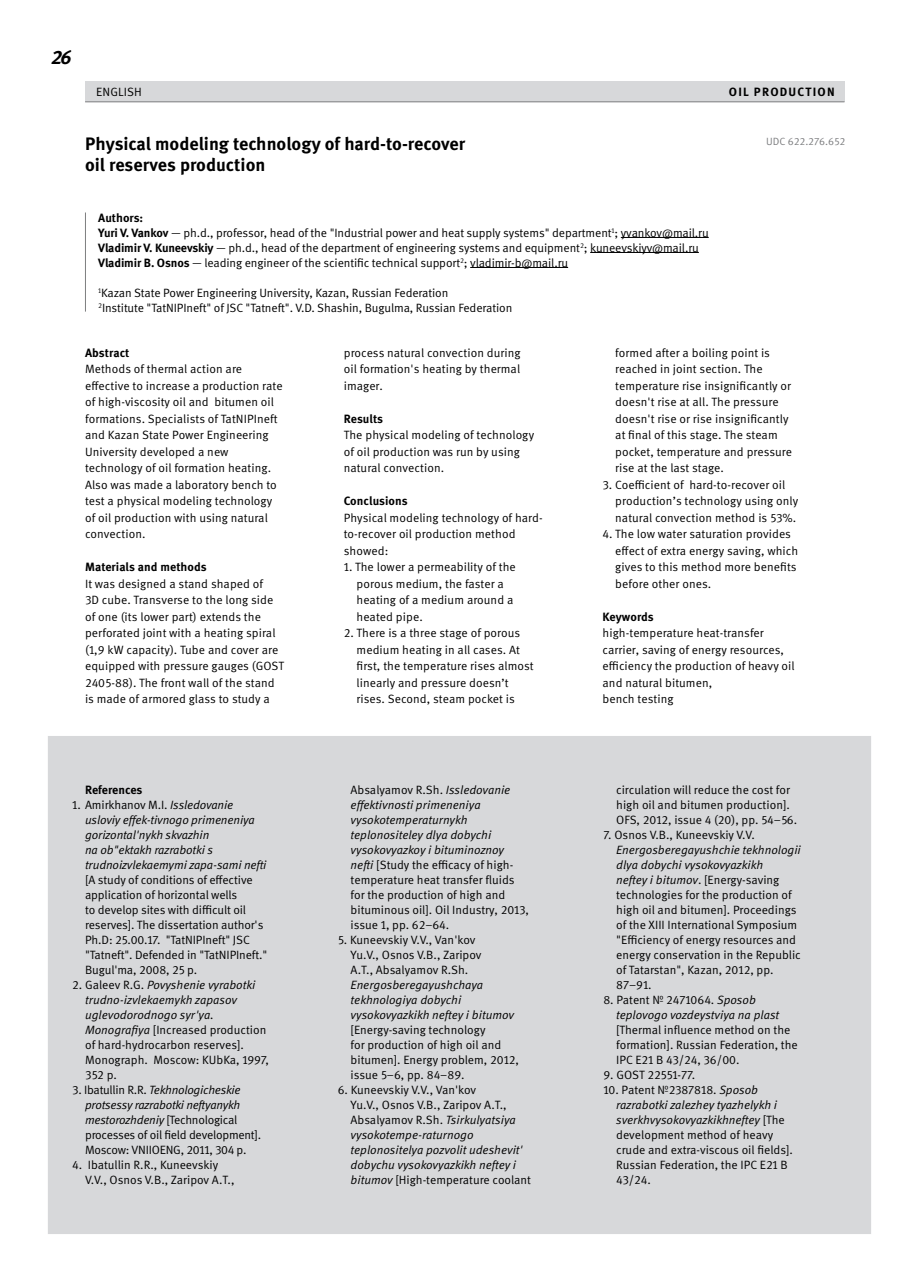
<style>
.page{position:relative;width:919px;height:1272px;background:#fff}
.page>*{position:absolute;margin:0;border:0;box-sizing:border-box;transform-origin:0 0}
.t1{font:italic 700 19.5px "Meta Pro";color:#000}
.t2{font:700 18px/21px "Meta Pro";color:#000}
.t3{font:12px/15px "Meta Pro";color:#000}
.t4{font:italic 12px/15px "Meta Pro";letter-spacing:-.005em;color:#000}
.t5{font:12px/15px "Meta Pro";letter-spacing:-.02em;color:#000}
.t6{font:700 12px "Meta Pro";letter-spacing:.005em;color:#000}
.t7{font:700 12px "Meta Pro";letter-spacing:.1em;color:#000}
.t8{font:10.5px "Meta Pro";letter-spacing:-.005em;color:#7d7e80}
.s1{font-weight:700}
.s2{font-style:normal}
.s3{font-style:italic}
</style>
<div class="page">
<div style="left:48px;top:736px;width:823px;height:497px;background:#d7d8da"></div>
<hr style="left:620px;top:237px;width:88px;height:1px;background:#000">
<hr style="left:590px;top:252px;width:108px;height:1px;background:#000">
<hr style="left:470px;top:267px;width:98px;height:1px;background:#000">
<div style="left:85px;top:81px;width:759px;height:20px;background:#d7d8da"></div>
<hr style="left:85px;top:101px;width:759px;height:1px;background:#7d7e80">
<hr style="left:85px;top:212px;width:1px;height:99px;background:#7d7e80">
<h1 class="t1" style="left:51px;top:44px;width:22px">26</h1>
<p class="t3" style="left:96px;top:84px;width:47px">ENGLISH</p>
<p class="t7" style="left:728px;top:84px;width:107px">OIL PRODUCTION</p>
<h2 class="t2" style="left:85px;top:134px;width:381px">Physical modeling technology of hard-to-recover oil reserves production</h2>
<p class="t3" style="left:98px;top:210px;width:612px"><span class="s1">Authors:<br>Yuri V. Vankov</span> — ph.d., professor, head of the "Industrial power and heat supply systems" department<sup>1</sup>; yvankov@mail.ru <span class="s1">Vladimir V. Kuneevskiy</span> — ph.d., head of the department of engineering systems and equipment<sup>2</sup>; kuneevskiyv@mail.ru <span class="s1">Vladimir B. Osnos</span> — leading engineer of the scientific technical support<sup>2</sup>; vladimir-b@mail.ru</p>
<p class="t3" style="left:98px;top:285px;width:415px"><sup>1</sup>Kazan State Power Engineering University, Kazan, Russian Federation<br><sup>2</sup>Institute "TatNIPIneft" of JSC "Tatneft". V.D. Shashin, Bugulma, Russian Federation</p>
<p class="t8" style="left:766px;top:134px;width:80px">UDC 622.276.652</p>
<p class="t6" style="left:85px;top:345px;width:46px">Abstract</p>
<p class="t3" style="left:85px;top:361px;width:199px;line-height:16.5px">Methods of thermal action are effective to increase a production rate of high-viscosity oil and bitumen oil formations. Specialists of TatNIPIneft and Kazan State Power Engineering University developed a new technology of oil formation heating.<br>Also was made a laboratory bench to test a physical modeling technology of oil production with using natural convection.</p>
<p class="t6" style="left:85px;top:559px;width:123px">Materials and methods</p>
<p class="t3" style="left:85px;top:576px;width:200px;line-height:16.5px">It was designed a stand shaped of<br>3D cube. Transverse to the long side of one (its lower part) extends the perforated joint with a heating spiral (1,9 kW capacity). Tube and cover are equipped with pressure gauges (GOST 2405-88). The front wall of the stand is made of armored glass to study a</p>
<p class="t3" style="left:344px;top:345px;width:178px;line-height:16.5px;text-align:justify">process natural convection during oil formation's heating by thermal imager.</p>
<p class="t6" style="left:344px;top:411px;width:41px">Results</p>
<p class="t3" style="left:344px;top:427px;width:192px;line-height:16.5px">The physical modeling of technology of oil production was run by using natural convection.</p>
<p class="t6" style="left:344px;top:493px;width:65px">Conclusions</p>
<p class="t3" style="left:344px;top:510px;width:200px;line-height:16.5px">Physical modeling technology of hard&shy;to-recover oil production method showed:</p>
<p class="t3" style="left:356px;top:559px;width:161px;line-height:16.5px;text-indent:-13px">1. The lower a permeability of the porous medium, the faster a heating of a medium around a heated pipe.</p>
<p class="t3" style="left:356px;top:625px;width:179px;line-height:16.5px;text-indent:-13px">2. There is a three stage of porous medium heating in all cases. At first, the temperature rises almost linearly and pressure doesn’t rises. Second, steam pocket is</p>
<p class="t3" style="left:615px;top:345px;width:178px;line-height:16.5px">formed after a boiling point is reached in joint section. The temperature rise insignificantly or doesn't rise at all. The pressure doesn't rise or rise insignificantly at final of this stage. The steam pocket, temperature and pressure rise at the last stage.</p>
<p class="t3" style="left:615px;top:477px;width:184px;line-height:16.5px;text-indent:-13px">3. Coefficient of hard-to-recover oil production’s technology using only natural convection method is 53%.</p>
<p class="t3" style="left:615px;top:526px;width:184px;line-height:16.5px;text-indent:-13px">4. The low water saturation provides effect of extra energy saving, which gives to this method more benefits before other ones.</p>
<p class="t6" style="left:602px;top:609px;width:53px">Keywords</p>
<p class="t3" style="left:602px;top:625px;width:194px;line-height:16.5px">high-temperature heat-transfer carrier, saving of energy resources, efficiency the production of heavy oil and natural bitumen,<br>bench testing</p>
<p class="t6" style="left:85px;top:782px;width:59px">References</p>
<p class="t4" style="left:85px;top:797px;width:183px;text-indent:-13px"><span class="s2">1. Amirkhanov M.I.</span> Issledovanie usloviy effek-tivnogo primeneniya gorizontal'nykh skvazhin<br>na ob"ektakh razrabotki s trudnoizvlekaemymi zapa-sami nefti</p>
<p class="t3" style="left:85px;top:872px;width:184px">[A study of conditions of effective application of horizontal wells<br>to develop sites with difficult oil reserves]. The dissertation author's Ph.D: 25.00.17. "TatNIPIneft" JSC "Tatneft". Defended in "TatNIPIneft." Bugul'ma, 2008, 25 p.</p>
<p class="t3" style="left:85px;top:977px;width:185px;text-indent:-13px">2. Galeev R.G. <span class="s3">Povyshenie vyrabotki trudno-izvlekaemykh zapasov uglevodorodnogo syr'ya.<br>Monografiya</span> [Increased production of hard-hydrocarbon reserves].<br>Monograph. Moscow: KUbKa, 1997,<br>352 p.</p>
<p class="t5" style="left:85px;top:1082px;width:177px;text-indent:-13px">3. Ibatullin R.R. <span class="s3">Tekhnologicheskie protsessy razrabotki neftyanykh mestorozhdeniy</span> [Technological processes of oil field development].<br>Moscow: VNIIOENG, 2011, 304 p.</p>
<p class="t3" style="left:85px;top:1157px;width:151px;text-indent:-13px">4. Ibatullin R.R., Kuneevskiy<br>V.V., Osnos V.B., Zaripov A.T.,</p>
<p class="t3" style="left:350px;top:782px;width:180px">Absalyamov R.Sh. <span class="s3">Issledovanie effektivnosti primeneniya vysokotemperaturnykh teplonositeley dlya dobychi vysokovyazkoy i bituminoznoy nefti</span> [Study the efficacy of high&shy;temperature heat transfer fluids for the production of high and bituminous oil]. Oil Industry, 2013, issue 1, pp. 62–64.</p>
<p class="t3" style="left:350px;top:932px;width:132px;text-indent:-13px">5. Kuneevskiy V.V., Van'kov<br>Yu.V., Osnos V.B., Zaripov<br>A.T., Absalyamov R.Sh.</p>
<p class="t4" style="left:350px;top:977px;width:165px">Energosberegayushchaya tekhnologiya dobychi vysokovyazkikh neftey i bitumov</p>
<p class="t3" style="left:350px;top:1022px;width:170px">[Energy-saving technology<br>for production of high oil and bitumen]. Energy problem, 2012, issue 5–6, pp. 84–89.</p>
<p class="t4" style="left:350px;top:1082px;width:182px;text-indent:-13px"><span class="s2">6. Kuneevskiy V.V., Van'kov<br>Yu.V., Osnos V.B., Zaripov A.T.,<br>Absalyamov R.Sh.</span> Tsirkulyatsiya vysokotempe-raturnogo teplonositelya pozvolit udeshevit' dobychu vysokovyazkikh neftey i bitumov <span class="s2">[High-temperature coolant</span></p>
<p class="t3" style="left:616px;top:782px;width:182px">circulation will reduce the cost for high oil and bitumen production].<br>OFS, 2012, issue 4 (20), pp. 54–56.</p>
<p class="t3" style="left:603px;top:827px;width:153px">7. Osnos V.B., Kuneevskiy V.V.</p>
<p class="t3" style="left:616px;top:842px;width:186px"><span class="s3">Energosberegayushchie tekhnologii dlya dobychi vysokovyazkikh<br>neftey i bitumov</span>. [Energy-saving technologies for the production of high oil and bitumen]. Proceedings of the XIII International Symposium "Efficiency of energy resources and energy conservation in the Republic of Tatarstan", Kazan, 2012, pp.<br>87–91.</p>
<p class="t4" style="left:616px;top:992px;width:164px;text-indent:-13px"><span class="s2">8. Patent № 2471064.</span> Sposob teplovogo vozdeystviya na plast</p>
<p class="t3" style="left:616px;top:1022px;width:183px">[Thermal influence method on the formation]. Russian Federation, the<br>IPC E21 B 43/24, 36/00.</p>
<p class="t3" style="left:603px;top:1067px;width:93px">9. GOST 22551-77.</p>
<p class="t3" style="left:616px;top:1082px;width:178px;text-indent:-13px">10. Patent №2387818. <span class="s3">Sposob razrabotki zalezhey tyazhelykh i sverkhvysokovyazkikhneftey</span> [The development method of heavy crude and extra-viscous oil fields].<br>Russian Federation, the IPC E21 B<br>43/24.</p>
</div>
